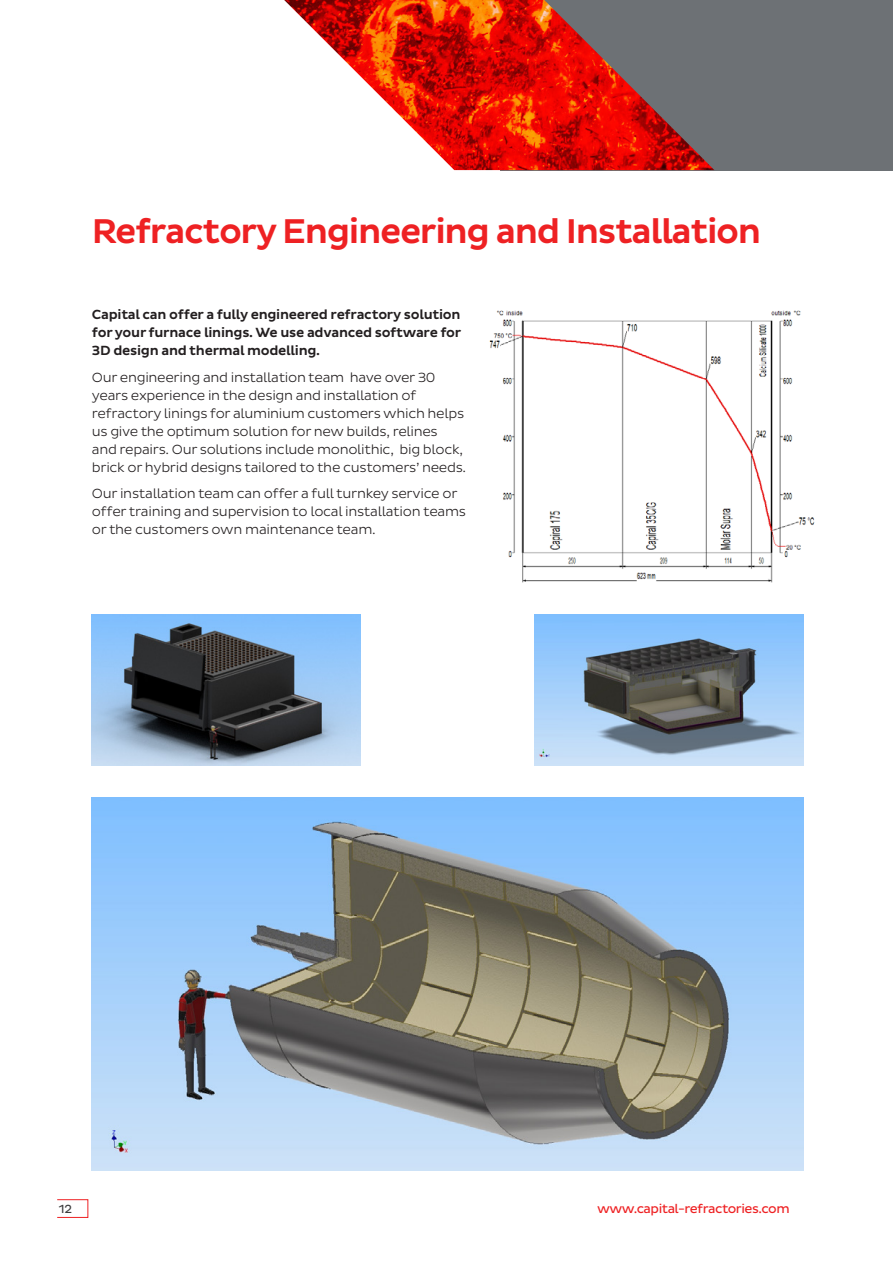
<style>
.page{position:relative;width:893px;height:1263px;background:#fff}
.page>*{position:absolute;margin:0;border:0;box-sizing:border-box;transform-origin:0 0}
.t1{font:500 34.95px "Pluto Sans";letter-spacing:-.04em;color:#ee2123}
.t2{font:300 13.5px/18px "Pluto Sans";letter-spacing:-.025em;color:#231f20}
.t3{font:500 13.5px/18px "Pluto Sans";letter-spacing:-.02em;color:#231f20;text-align:justify}
.t4{font:12.9px "Pluto Sans";letter-spacing:-.04em;color:#ee2123}
.t5{font:12px "Pluto Sans";color:#3e3e3f}
</style>
<div class="page">
<div style="left:57px;top:1199px;width:31px;height:19px;border:1px solid #ee2123"></div>
<div style="left:500px;top:0;width:393px;height:170px;background:#6d7175"></div>
<img style="left:284px;top:0;width:430px;height:170px">
<img style="left:92px;top:614px;width:269px;height:151px">
<img style="left:534px;top:614px;width:269px;height:151px">
<img style="left:489px;top:310px;width:326px;height:273px">
<img style="left:92px;top:798px;width:711px;height:373px">
<p class="t1" style="left:92px;top:211px;width:671px">Refractory Engineering and Installation</p>
<p class="t3" style="left:92px;top:306px;width:371px">Capital can offer a fully engineered refractory solution for your furnace linings. We use advanced software for 3D design and thermal modelling.</p>
<p class="t2" style="left:92px;top:368px;width:376px">Our engineering and installation team have over 30 years experience in the design and installation of refractory linings for aluminium customers which helps us give the optimum solution for new builds, relines and repairs. Our solutions include monolithic, big block, brick or hybrid designs tailored to the customers’ needs.</p>
<p class="t2" style="left:92px;top:485px;width:376px">Our installation team can offer a full turnkey service or offer training and supervision to local installation teams or the customers own maintenance team.</p>
<p class="t5" style="left:59px;top:1201px;width:15px">12</p>
<p class="t4" style="left:597px;top:1201px;width:194px">www.capital-refractories.com</p>
</div>
